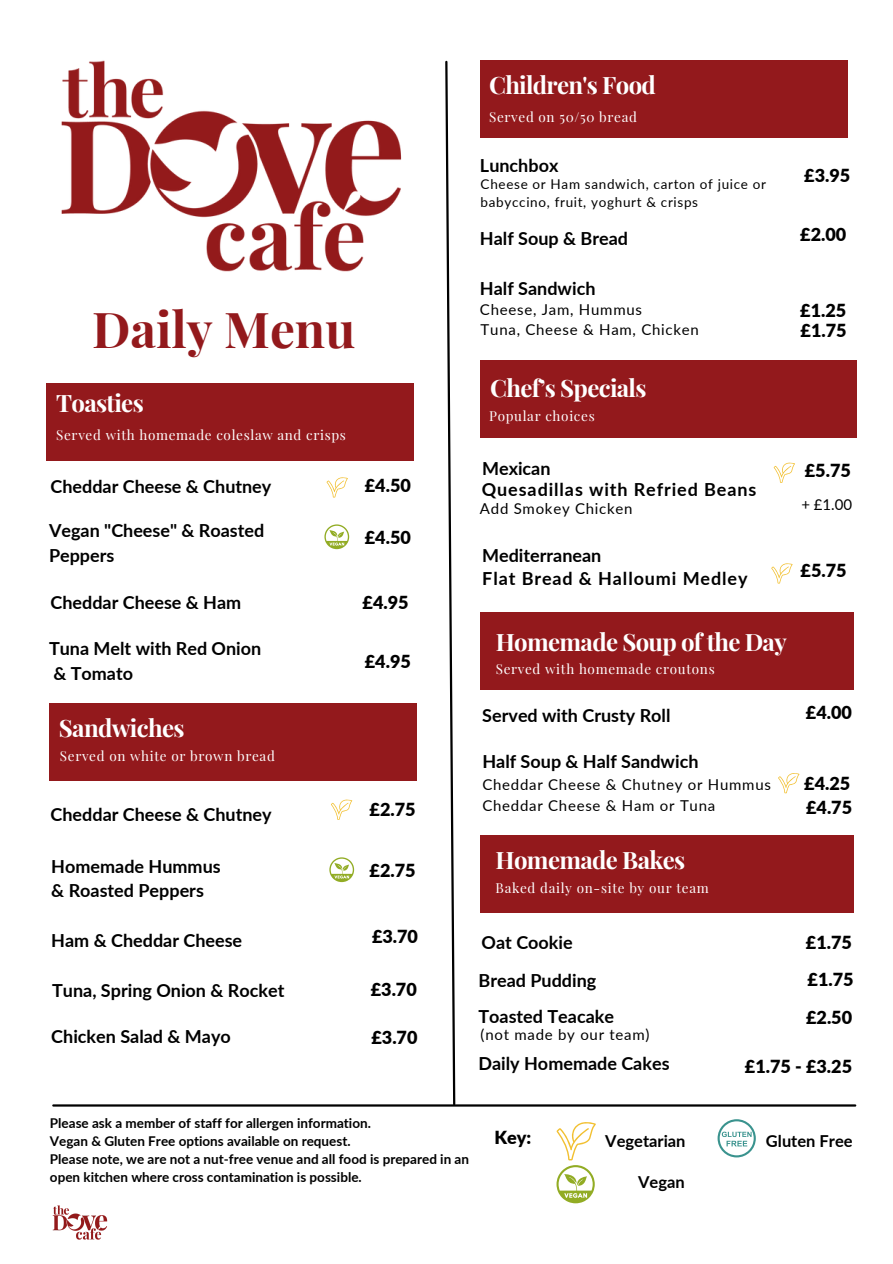
<style>
.page{position:relative;width:893px;height:1264px;background:#fff}
.page>*{position:absolute;margin:0;border:0;box-sizing:border-box;transform-origin:0 0}
.t1{font:700 49.35px "Playfair Display";color:#93191c}
.t2{font:700 24px "Playfair Display";letter-spacing:-.03em;color:#fff}
.t3{font:700 18px/24.8px "Lato";color:#000}
.t4{font:900 18px/37.3px "Lato";color:#000}
.t5{font:700 18px "Lato";letter-spacing:.05em;color:#000}
.t6{font:700 16.5px "Lato";color:#000}
.t7{font:15px/19px "Lato";letter-spacing:.05em;color:#000}
.t8{font:700 13.5px/18px "Lato";color:#000}
.t9{font:13.5px "Playfair Display";letter-spacing:.05em;color:#fff}
.t10{font:13.5px/18px "Lato";letter-spacing:.05em;color:#000}
</style>
<div class="page">
<hr style="left:53px;top:1104px;width:802px;height:2px;background:#000">
<svg style="left:444px;top:60px;width:12px;height:1045px"></svg>
<div style="left:480px;top:360px;width:376px;height:78px;background:#93191c"></div>
<svg style="left:326px;top:477px;width:22px;height:20px"></svg>
<svg style="left:324px;top:524px;width:25px;height:25px"></svg>
<svg style="left:331px;top:799px;width:21px;height:20px"></svg>
<svg style="left:329px;top:857px;width:25px;height:25px"></svg>
<svg style="left:773px;top:462px;width:22px;height:21px"></svg>
<svg style="left:771px;top:563px;width:21px;height:20px"></svg>
<img style="left:52px;top:1205px;width:56px;height:35px">
<svg style="left:556px;top:1122px;width:40px;height:81px"></svg>
<svg style="left:717px;top:1119px;width:38px;height:38px"></svg>
<div style="left:46px;top:383px;width:368px;height:77px;background:#93191c"></div>
<div style="left:480px;top:612px;width:374px;height:78px;background:#93191c"></div>
<div style="left:480px;top:835px;width:373px;height:77px;background:#93191c"></div>
<div style="left:49px;top:703px;width:368px;height:78px;background:#93191c"></div>
<div style="left:480px;top:60px;width:367px;height:77px;background:#93191c"></div>
<svg style="left:778px;top:773px;width:21px;height:20px"></svg>
<img style="left:61px;top:60px;width:341px;height:212px">
<h1 class="t1" style="left:92px;top:295px;width:265px">Daily Menu</h1>
<h2 class="t2" style="left:56px;top:386px;width:89px">Toasties</h2>
<p class="t9" style="left:56px;top:425px;width:291px">Served with homemade coleslaw and crisps</p>
<p class="t3" style="left:51px;top:474px;width:222px">Cheddar Cheese &amp; Chutney</p>
<p class="t4" style="left:365px;top:466px;width:47px">£4.50</p>
<p class="t3" style="left:49px;top:517px;width:217px">Vegan "Cheese" &amp; Roasted<br>Peppers</p>
<p class="t4" style="left:365px;top:518px;width:47px">£4.50</p>
<p class="t3" style="left:51px;top:590px;width:192px">Cheddar Cheese &amp; Ham</p>
<p class="t3" style="left:49px;top:636px;width:214px">Tuna Melt with Red Onion &amp; Tomato</p>
<h2 class="t2" style="left:59px;top:710px;width:127px">Sandwiches</h2>
<p class="t9" style="left:60px;top:746px;width:216px">Served on white or brown bread</p>
<p class="t4" style="left:362px;top:583px;width:47px">£4.95</p>
<p class="t4" style="left:365px;top:642px;width:47px">£4.95</p>
<p class="t3" style="left:51px;top:801px;width:222px">Cheddar Cheese &amp; Chutney</p>
<p class="t4" style="left:369px;top:790px;width:48px">£2.75</p>
<p class="t3" style="left:51px;top:853px;width:171px">Homemade Hummus &amp; Roasted Peppers</p>
<p class="t4" style="left:369px;top:851px;width:48px">£2.75</p>
<p class="t3" style="left:51px;top:927px;width:192px">Ham &amp; Cheddar Cheese</p>
<p class="t4" style="left:372px;top:917px;width:48px">£3.70</p>
<p class="t3" style="left:52px;top:977px;width:234px">Tuna, Spring Onion &amp; Rocket</p>
<p class="t4" style="left:371px;top:970px;width:48px">£3.70</p>
<p class="t4" style="left:371px;top:1018px;width:48px">£3.70</p>
<p class="t3" style="left:51px;top:1023px;width:181px">Chicken Salad &amp; Mayo</p>
<h2 class="t2" style="left:489px;top:68px;width:168px">Children's Food</h2>
<p class="t9" style="left:489px;top:107px;width:149px">Served on 50/50 bread</p>
<p class="t3" style="left:480px;top:152px;width:80px">Lunchbox</p>
<p class="t10" style="left:480px;top:174px;width:287px">Cheese or Ham sandwich, carton of juice or babyccino, fruit, yoghurt &amp; crisps</p>
<p class="t4" style="left:804px;top:157px;width:48px">£3.95</p>
<p class="t3" style="left:480px;top:226px;width:150px">Half Soup &amp; Bread</p>
<p class="t4" style="left:800px;top:215px;width:48px">£2.00</p>
<p class="t3" style="left:480px;top:276px;width:117px">Half Sandwich</p>
<p class="t7" style="left:480px;top:300px;width:220px">Cheese, Jam, Hummus<br>Tuna, Cheese &amp; Ham, Chicken</p>
<p class="t4" style="left:800px;top:300px;width:48px;line-height:20px">£1.25 £1.75</p>
<h2 class="t2" style="left:490px;top:371px;width:158px">Chef’s Specials</h2>
<p class="t9" style="left:489px;top:406px;width:107px">Popular choices</p>
<p class="t3" style="left:482px;top:455px;width:70px">Mexican</p>
<p class="t4" style="left:804px;top:451px;width:48px">£5.75</p>
<p class="t5" style="left:482px;top:478px;width:276px">Quesadillas with Refried Beans</p>
<p class="t7" style="left:480px;top:499px;width:154px">Add Smokey Chicken</p>
<p class="t7" style="left:801px;top:494px;width:52px">+ £1.00</p>
<p class="t3" style="left:482px;top:542px;width:121px">Mediterranean</p>
<p class="t5" style="left:482px;top:567px;width:267px">Flat Bread &amp; Halloumi Medley</p>
<p class="t4" style="left:800px;top:551px;width:48px">£5.75</p>
<h2 class="t2" style="left:495px;top:624px;width:292px">Homemade Soup of the Day</h2>
<p class="t9" style="left:495px;top:659px;width:220px">Served with homemade croutons</p>
<p class="t3" style="left:482px;top:702px;width:190px">Served with Crusty Roll</p>
<p class="t4" style="left:805px;top:693px;width:48px">£4.00</p>
<p class="t3" style="left:482px;top:748px;width:218px">Half Soup &amp; Half Sandwich</p>
<p class="t7" style="left:482px;top:774px;width:290px">Cheddar Cheese &amp; Chutney or Hummus</p>
<p class="t4" style="left:804px;top:764px;width:48px">£4.25</p>
<p class="t7" style="left:482px;top:795px;width:234px">Cheddar Cheese &amp; Ham or Tuna</p>
<p class="t4" style="left:806px;top:788px;width:48px">£4.75</p>
<h2 class="t2" style="left:495px;top:843px;width:191px">Homemade Bakes</h2>
<p class="t9" style="left:495px;top:878px;width:215px">Baked daily on-site by our team</p>
<p class="t3" style="left:478px;top:923px;width:119px;line-height:37.7px">Oat Cookie<br>Bread Pudding</p>
<p class="t4" style="left:805px;top:923px;width:49px">£1.75 £1.75</p>
<p class="t3" style="left:478px;top:1003px;width:137px">Toasted Teacake</p>
<p class="t4" style="left:806px;top:998px;width:48px">£2.50</p>
<p class="t7" style="left:480px;top:1024px;width:170px">(not made by our team)</p>
<p class="t3" style="left:478px;top:1050px;width:193px">Daily Homemade Cakes</p>
<p class="t4" style="left:745px;top:1047px;width:109px">£1.75 - £3.25</p>
<p class="t8" style="left:50px;top:1113px;width:420px">Please ask a member of staff for allergen information.<br>Vegan &amp; Gluten Free options available on request.<br>Please note, we are not a nut-free venue and all food is prepared in an open kitchen where cross contamination is possible.</p>
<p class="t4" style="left:494px;top:1118px;width:38px">Key:</p>
<p class="t6" style="left:605px;top:1130px;width:82px">Vegetarian</p>
<p class="t6" style="left:638px;top:1171px;width:48px">Vegan</p>
<p class="t6" style="left:765px;top:1130px;width:88px">Gluten Free</p>
</div>
